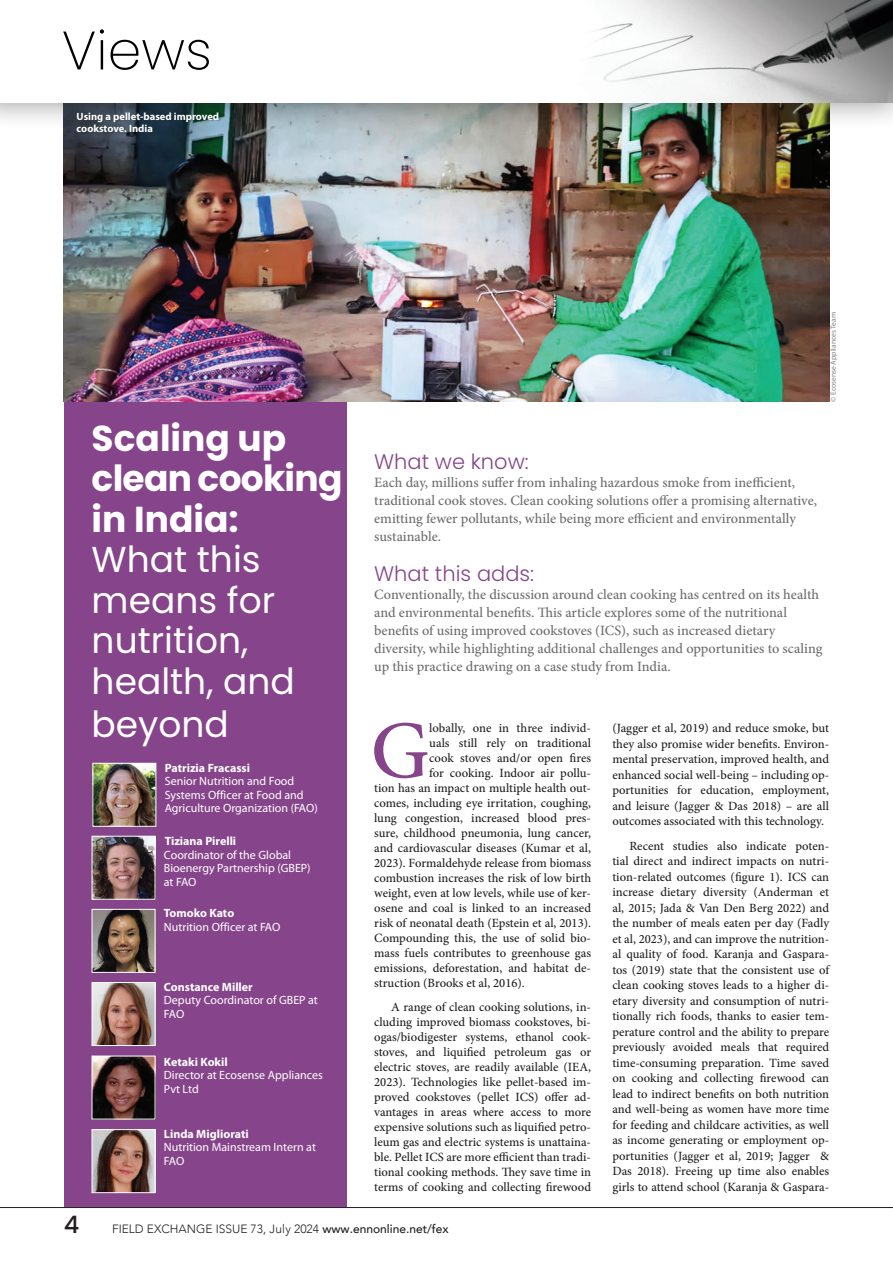
<style>
.page{position:relative;width:893px;height:1263px;background:#fff}
.page>*{position:absolute;margin:0;border:0;box-sizing:border-box;transform-origin:0 0}
.t1{font:500 81.9px "Minion Pro";color:#86448b}
.Section_1{font:200 54px "Poppins";color:#000}
.LongArt_Title_1{font:36px/41.2px "Poppins";color:#fff}
.LongArt_Title_1-2{font:700 36px/40.5px "Poppins";color:#fff}
.Section_2{font:200 27px "Poppins";color:#231f20}
.t2{font:500 24px "Poppins";color:#231f20}
.Intro_body{font:300 21px "Poppins";color:#86448b}
.Intro_body-2{font:500 14.25px/18px "Minion Pro";color:#6c6d70}
.t3{font:500 12.6px/15.5px "Minion Pro";color:#231f20;text-align:justify}
.Authors_Body{font:12px/13.5px "Myriad Pro";color:#fff}
.Authors_Body-2{font:700 12px "Myriad Pro";color:#fff}
.t4{font:300 12px "Avenir";color:#231f20}
.Photo_caption{font:700 10.5px/12px "Myriad Pro";color:#fff}
.Photo_credit{font:7.5px "Myriad Pro";color:#808285}
.s1{font-weight:500}
</style>
<div class="page">
<hr style="left:0;top:1207px;width:893px;height:1px;background:#231f20">
<div style="left:64px;top:101px;width:283px;height:1105px;background:#86448b"></div>
<img style="left:64px;top:130px;width:765px;height:272px">
<div style="left:0;top:0;width:893px;height:130px;background:#231f20;opacity:.38"></div>
<img style="left:0;top:0;width:893px;height:102px">
<img style="left:94px;top:765px;width:60px;height:60px">
<div style="left:92px;top:763px;width:64px;height:64px;border:1px solid #fff"></div>
<div style="left:77px;top:112px;width:145px;height:23px;background:#231f20;opacity:.31"></div>
<img style="left:94px;top:838px;width:59px;height:60px">
<div style="left:92px;top:836px;width:63px;height:64px;border:1px solid #fff"></div>
<img style="left:94px;top:911px;width:59px;height:60px">
<div style="left:92px;top:909px;width:63px;height:64px;border:1px solid #fff"></div>
<img style="left:94px;top:984px;width:59px;height:60px">
<div style="left:92px;top:982px;width:63px;height:64px;border:1px solid #fff"></div>
<img style="left:94px;top:1058px;width:59px;height:59px">
<div style="left:92px;top:1056px;width:63px;height:63px;border:1px solid #fff"></div>
<img style="left:94px;top:1131px;width:59px;height:60px">
<div style="left:92px;top:1129px;width:63px;height:64px;border:1px solid #fff"></div>
<p class="Section_1" style="left:62px;top:19px;width:152px">Views</p>
<p class="Section_2" style="left:64px;top:26px;width:77px">Views</p>
<p class="Photo_caption" style="left:77px;top:110px;width:144px">Using a pellet-based improved cookstove. India</p>
<p class="LongArt_Title_1-2" style="left:92px;top:418px;width:252px">Scaling up clean cooking in India:</p>
<p class="LongArt_Title_1" style="left:92px;top:539px;width:205px">What this means for nutrition, health, and beyond</p>
<p class="Authors_Body-2" style="left:165px;top:760px;width:87px">Patrizia Fracassi</p>
<p class="Authors_Body" style="left:165px;top:774px;width:154px">Senior Nutrition and Food<br>Systems Officer at Food and<br>Agriculture Organization (FAO)</p>
<p class="Authors_Body-2" style="left:165px;top:833px;width:73px">Tiziana Pirelli</p>
<p class="Authors_Body" style="left:164px;top:848px;width:148px">Coordinator of the Global<br>Bioenergy Partnership (GBEP) at FAO</p>
<p class="Authors_Body-2" style="left:164px;top:905px;width:72px">Tomoko Kato</p>
<p class="Authors_Body" style="left:164px;top:920px;width:118px">Nutrition Officer at FAO</p>
<p class="Authors_Body-2" style="left:164px;top:979px;width:90px">Constance Miller</p>
<p class="Authors_Body" style="left:164px;top:993px;width:155px">Deputy Coordinator of GBEP at<br>FAO</p>
<p class="Authors_Body-2" style="left:164px;top:1054px;width:65px">Ketaki Kokil</p>
<p class="Authors_Body" style="left:164px;top:1068px;width:160px">Director at Ecosense Appliances<br>Pvt Ltd</p>
<p class="Authors_Body-2" style="left:164px;top:1126px;width:86px">Linda Migliorati</p>
<p class="Authors_Body" style="left:164px;top:1140px;width:154px">Nutrition Mainstream Intern at<br>FAO</p>
<p class="Photo_credit" style="left:829px;top:401px;width:91px;rotate:-90deg">© Ecosense Appliances Team</p>
<p class="Intro_body" style="left:374px;top:449px;width:156px">What we know:</p>
<p class="Intro_body-2" style="left:374px;top:473px;width:444px">Each day, millions suffer from inhaling hazardous smoke from inefficient, traditional cook stoves. Clean cooking solutions offer a promising alternative, emitting fewer pollutants, while being more efficient and environmentally sustainable.</p>
<p class="Intro_body" style="left:374px;top:561px;width:161px">What this adds:</p>
<p class="Intro_body-2" style="left:374px;top:585px;width:450px">Conventionally, the discussion around clean cooking has centred on its health and environmental benefits. This article explores some of the nutritional benefits of using improved cookstoves (ICS), such as increased dietary diversity, while highlighting additional challenges and opportunities to scaling up this practice drawing on a case study from India.</p>
<p class="t1" style="left:371px;top:696px;width:60px">G</p>
<p class="t3" style="left:429px;top:720px;width:163px">lobally, one in three individ-</p>
<p class="t3" style="left:429px;top:735px;width:163px">uals still rely on traditional</p>
<p class="t3" style="left:429px;top:750px;width:163px">cook stoves and/or open fires</p>
<p class="t3" style="left:429px;top:765px;width:163px">for cooking. Indoor air pollu-</p>
<p class="t3" style="left:374px;top:780px;width:218px">tion has an impact on multiple health out-</p>
<p class="t3" style="left:374px;top:795px;width:218px">comes, including eye irritation, coughing,</p>
<p class="t3" style="left:374px;top:810px;width:218px">lung congestion, increased blood pres-</p>
<p class="t3" style="left:374px;top:825px;width:218px">sure, childhood pneumonia, lung cancer,</p>
<p class="t3" style="left:374px;top:840px;width:218px">and cardiovascular diseases (Kumar et al,</p>
<p class="t3" style="left:374px;top:855px;width:218px">2023). Formaldehyde release from biomass</p>
<p class="t3" style="left:374px;top:870px;width:218px">combustion increases the risk of low birth</p>
<p class="t3" style="left:374px;top:885px;width:218px">weight, even at low levels, while use of ker-</p>
<p class="t3" style="left:374px;top:900px;width:218px">osene and coal is linked to an increased</p>
<p class="t3" style="left:374px;top:915px;width:218px">risk of neonatal death (Epstein et al, 2013).</p>
<p class="t3" style="left:374px;top:930px;width:218px">Compounding this, the use of solid bio-</p>
<p class="t3" style="left:374px;top:945px;width:218px">mass fuels contributes to greenhouse gas</p>
<p class="t3" style="left:374px;top:960px;width:218px">emissions, deforestation, and habitat de-</p>
<p class="t3" style="left:374px;top:975px;width:152px">struction (Brooks et al, 2016).</p>
<p class="t3" style="left:374px;top:999px;width:218px;line-height:15px;text-indent:17px">A range of clean cooking solutions, in&shy;cluding improved biomass cookstoves, bi&shy;ogas/biodigester systems, ethanol cook&shy;stoves, and liquified petroleum gas or electric stoves, are readily available (IEA, 2023). Technologies like pellet-based im&shy;proved cookstoves (pellet ICS) offer ad&shy;vantages in areas where access to more expensive solutions such as liquified petro&shy;leum gas and electric systems is unattaina&shy;ble. Pellet ICS are more efficient than tradi&shy;tional cooking methods. They save time in terms of cooking and collecting firewood</p>
<p class="t3" style="left:612px;top:720px;width:218px">(Jagger et al, 2019) and reduce smoke, but they also promise wider benefits. Environ&shy;mental preservation, improved health, and enhanced social well-being – including op&shy;portunities for education, employment, and leisure (Jagger &amp; Das 2018) – are all outcomes associated with this technology.</p>
<p class="t3" style="left:612px;top:838px;width:218px;text-indent:17px">Recent studies also indicate poten&shy;tial direct and indirect impacts on nutri&shy;tion-related outcomes (figure 1). ICS can increase dietary diversity (Anderman et al, 2015; Jada &amp; Van Den Berg 2022) and the number of meals eaten per day (Fadly et al, 2023), and can improve the nutrition&shy;al quality of food. Karanja and Gaspara&shy;tos (2019) state that the consistent use of clean cooking stoves leads to a higher di&shy;etary diversity and consumption of nutri&shy;tionally rich foods, thanks to easier tem&shy;perature control and the ability to prepare previously avoided meals that required time-consuming preparation. Time saved on cooking and collecting firewood can lead to indirect benefits on both nutrition and well-being as women have more time for feeding and childcare activities, as well as income generating or employment op&shy;portunities (Jagger et al, 2019; Jagger &amp; Das 2018). Freeing up time also enables girls to attend school (Karanja &amp; Gaspara-</p>
<h3 class="t2" style="left:64px;top:1210px;width:17px">4</h3>
<p class="t4" style="left:112px;top:1222px;width:338px">FIELD EXCHANGE ISSUE 73, July 2024 <span class="s1">www.ennonline.net/fex</span></p>
</div>
